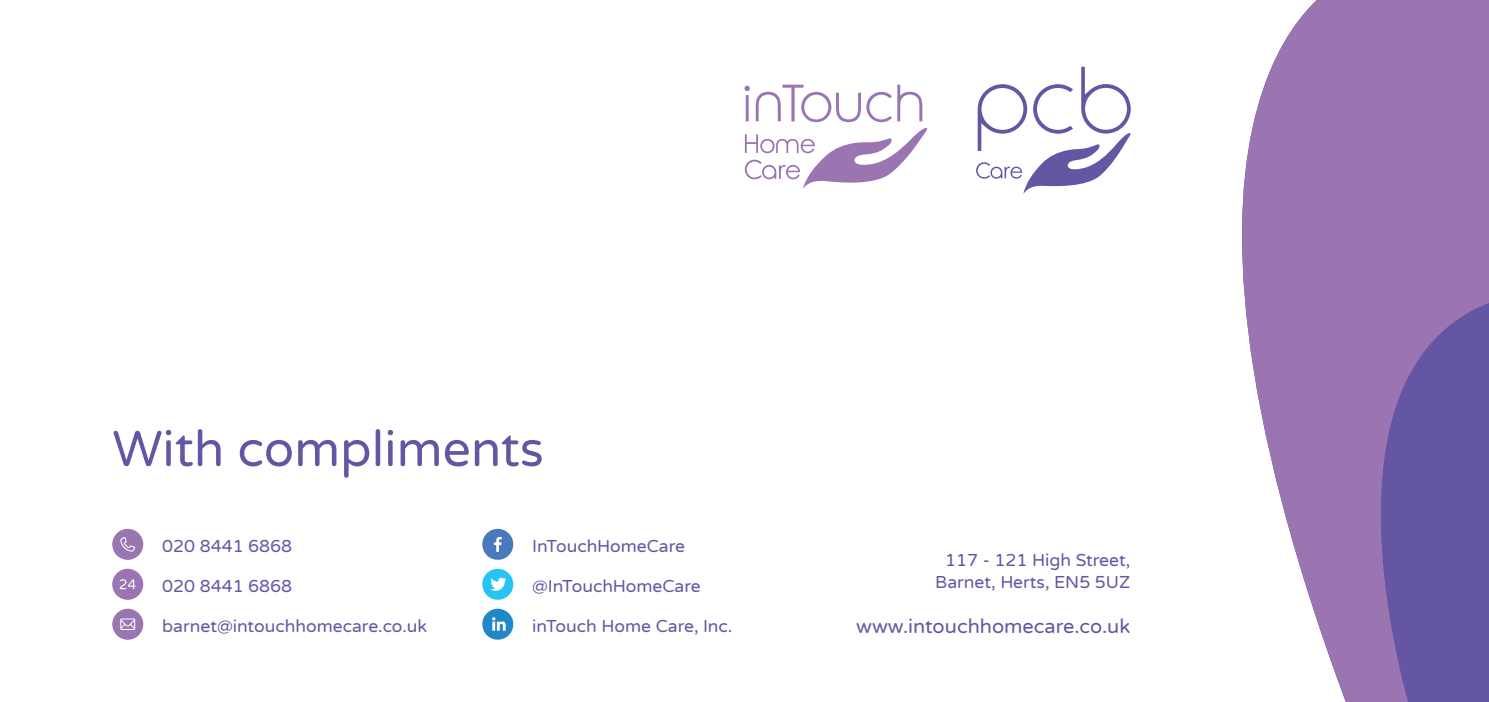
<style>
.page{position:relative;width:1489px;height:702px;background:#fff}
.page>*{position:absolute;margin:0;border:0;box-sizing:border-box;transform-origin:0 0}
.t1{font:50px "Varela Round";color:#6456a2}
.t2{font:20px "Varela Round";color:#6456a2}
.t3{font:17.5px/21px "Varela Round";color:#6456a2;text-align:center}
</style>
<div class="page">
<div style="left:112px;top:529px;width:31px;height:31px;background:#9a75b1;border-radius:50%"></div>
<svg style="left:120px;top:537px;width:15px;height:14px"></svg>
<div style="left:112px;top:568px;width:31px;height:31px;background:#9a75b1;border-radius:50%"></div>
<svg style="left:120px;top:579px;width:16px;height:10px"></svg>
<svg style="left:482px;top:529px;width:32px;height:31px"></svg>
<svg style="left:482px;top:568px;width:32px;height:32px"></svg>
<svg style="left:482px;top:608px;width:32px;height:32px"></svg>
<div style="left:112px;top:608px;width:31px;height:31px;background:#9a75b1;border-radius:50%"></div>
<svg style="left:120px;top:618px;width:15px;height:12px"></svg>
<svg style="left:1130px;top:0;width:358px;height:702px;fill:#9a75b1"></svg>
<svg style="left:744px;top:85px;width:183px;height:104px"></svg>
<svg style="left:976px;top:67px;width:154px;height:127px"></svg>
<h1 class="t1" style="left:112px;top:414px;width:433px">With compliments</h1>
<p class="t3" style="left:162px;top:535px;width:131px">020 8441 6868</p>
<p class="t3" style="left:162px;top:575px;width:131px">020 8441 6868</p>
<p class="t3" style="left:162px;top:615px;width:266px">barnet@intouchhomecare.co.uk</p>
<p class="t3" style="left:532px;top:535px;width:154px">InTouchHomeCare</p>
<p class="t3" style="left:532px;top:575px;width:170px">@InTouchHomeCare</p>
<p class="t3" style="left:532px;top:615px;width:202px">inTouch Home Care, Inc.</p>
<p class="t3" style="left:935px;top:549px;width:196px">117 - 121 High Street,<br>Barnet, Herts, EN5 5UZ</p>
<p class="t2" style="left:856px;top:612px;width:275px">www.intouchhomecare.co.uk</p>
</div>
